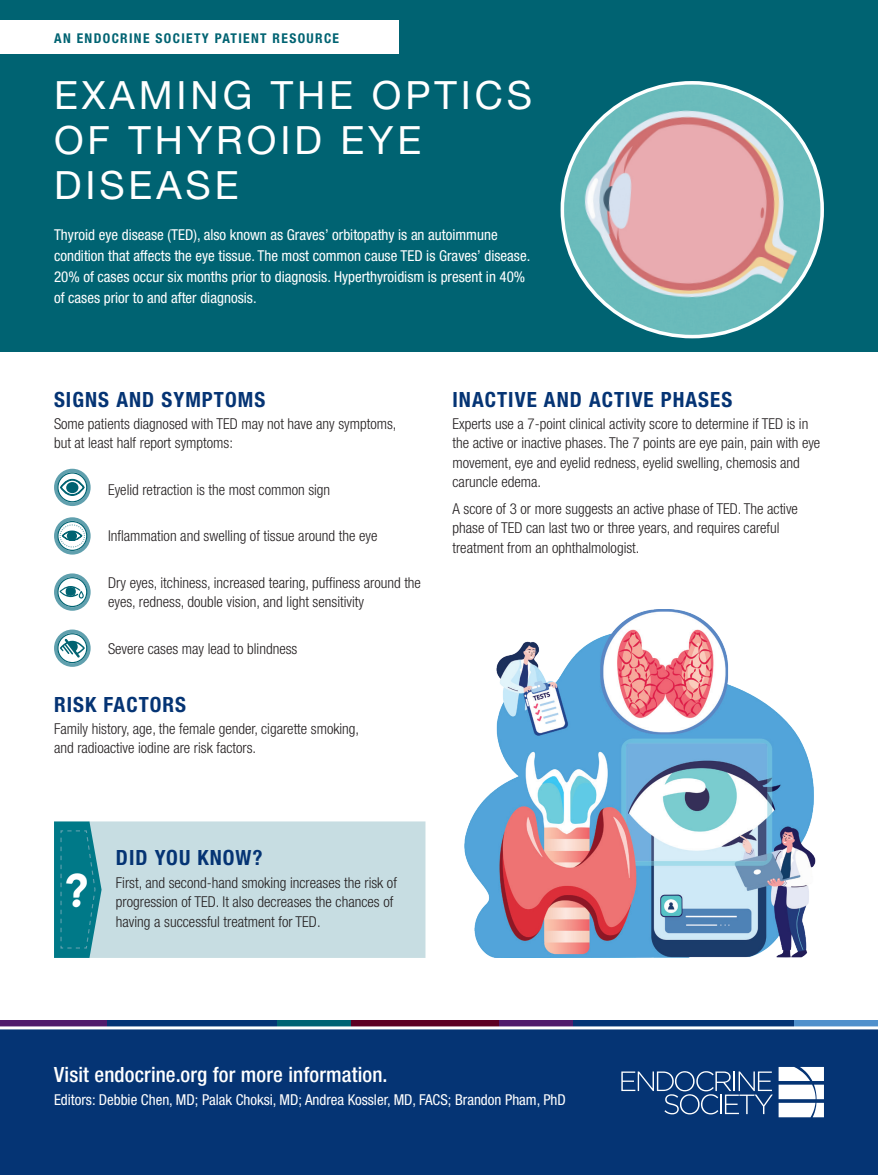
<style>
.page{position:relative;width:878px;height:1175px;background:#fff}
.page>*{position:absolute;margin:0;border:0;box-sizing:border-box;transform-origin:0 0}
.t1{font:800 45px "Avenir LT Std";color:#fff}
.Main_Header{font:39px/45px "Helvetica Neue LT Std";letter-spacing:.1em;color:#fff}
.Subheader{font:700 condensed 21px "Helvetica Neue LT Std";letter-spacing:.05em;color:#053474}
.Footer_Title{font:500 condensed 21px "Helvetica Neue LT Std";letter-spacing:.005em;color:#fff}
.text{font:300 condensed 15px/19.5px "Helvetica Neue LT Std";color:#231f20}
.Intro_Paragraph{font:condensed 15px/21px "Helvetica Neue LT Std";color:#fff}
.Footer_editor_text{font:condensed 15px "Helvetica Neue LT Std";color:#fff}
.An_Endocrine_Society{font:700 condensed 13.5px "Helvetica Neue LT Std";letter-spacing:.1em;color:#006372}
</style>
<div class="page">
<div style="left:0;top:0;width:878px;height:351px;background:#006372"></div>
<div style="left:0;top:1029px;width:878px;height:145px;background:#053474"></div>
<div style="left:0;top:1019px;width:107px;height:7px;background:#511b6c"></div>
<div style="left:351px;top:1019px;width:148px;height:7px;background:#5d0023"></div>
<div style="left:107px;top:1019px;width:170px;height:7px;background:#053474"></div>
<div style="left:277px;top:1019px;width:74px;height:7px;background:#006372"></div>
<div style="left:499px;top:1019px;width:74px;height:7px;background:#511b6c"></div>
<div style="left:573px;top:1019px;width:221px;height:7px;background:#053474"></div>
<div style="left:794px;top:1019px;width:84px;height:7px;background:#5090cc"></div>
<svg style="left:621px;top:1071px;width:151px;height:43px"></svg>
<svg style="left:778px;top:1066px;width:46px;height:51px;background:#cad4e1"></svg>
<div style="left:0;top:20px;width:398px;height:34px;background:#fff"></div>
<svg style="left:56px;top:519px;width:33px;height:34px"></svg>
<div style="left:54px;top:517px;width:37px;height:37px;border:4px solid #60a0ae;border-radius:50%"></div>
<svg style="left:60px;top:524px;width:25px;height:23px"></svg>
<div style="left:67px;top:531px;width:10px;height:9px;background:#006372;border-radius:50%"></div>
<div style="left:57px;top:521px;width:30px;height:30px;border:1px solid #006372;border-radius:50%"></div>
<svg style="left:56px;top:575px;width:33px;height:34px"></svg>
<div style="left:54px;top:573px;width:37px;height:38px;border:4px solid #60a0ae;border-radius:50%"></div>
<div style="left:57px;top:577px;width:30px;height:30px;border:1px solid #006372;border-radius:50%"></div>
<svg style="left:60px;top:586px;width:24px;height:12px"></svg>
<div style="left:66px;top:587px;width:9px;height:9px;background:#006372;border-radius:50%"></div>
<div style="left:102px;top:821px;width:323px;height:137px;background:#c7dde2"></div>
<svg style="left:54px;top:821px;width:48px;height:137px;background:#1e8795"></svg>
<img style="left:464px;top:609px;width:352px;height:349px">
<svg style="left:56px;top:631px;width:33px;height:34px"></svg>
<div style="left:54px;top:629px;width:37px;height:38px;border:4px solid #60a0ae;border-radius:50%"></div>
<div style="left:57px;top:633px;width:30px;height:30px;border:1px solid #006372;border-radius:50%"></div>
<svg style="left:60px;top:638px;width:25px;height:19px"></svg>
<svg style="left:56px;top:470px;width:33px;height:34px"></svg>
<div style="left:54px;top:469px;width:37px;height:37px;border:4px solid #60a0ae;border-radius:50%"></div>
<svg style="left:59px;top:478px;width:26px;height:18px"></svg>
<div style="left:66px;top:482px;width:12px;height:11px;background:#006372;border-radius:50%"></div>
<div style="left:57px;top:472px;width:30px;height:30px;border:1px solid #006372;border-radius:50%"></div>
<img style="left:565px;top:83px;width:257px;height:253px">
<p class="An_Endocrine_Society" style="left:54px;top:30px;width:286px">AN ENDOCRINE SOCIETY PATIENT RESOURCE</p>
<p class="Main_Header" style="left:54px;top:72px;width:479px">EXAMING THE OPTICS<br>OF THYROID EYE<br>DISEASE</p>
<p class="Intro_Paragraph" style="left:54px;top:224px;width:477px">Thyroid eye disease (TED), also known as Graves’ orbitopathy is an autoimmune condition that affects the eye tissue. The most common cause TED is Graves’ disease.<br>20% of cases occur six months prior to diagnosis. Hyperthyroidism is present in 40% of cases prior to and after diagnosis.</p>
<p class="Subheader" style="left:54px;top:386px;width:213px">SIGNS AND SYMPTOMS</p>
<p class="text" style="left:54px;top:414px;width:344px">Some patients diagnosed with TED may not have any symptoms, but at least half report symptoms:</p>
<p class="text" style="left:108px;top:480px;width:224px">Eyelid retraction is the most common sign</p>
<p class="text" style="left:108px;top:526px;width:271px">Inflammation and swelling of tissue around the eye</p>
<p class="text" style="left:108px;top:573px;width:314px">Dry eyes, itchiness, increased tearing, puffiness around the eyes, redness, double vision, and light sensitivity</p>
<p class="text" style="left:108px;top:639px;width:191px">Severe cases may lead to blindness</p>
<p class="Subheader" style="left:54px;top:691px;width:134px">RISK FACTORS</p>
<p class="text" style="left:54px;top:718px;width:307px">Family history, age, the female gender, cigarette smoking, and radioactive iodine are risk factors.</p>
<p class="Subheader" style="left:452px;top:386px;width:281px">INACTIVE AND ACTIVE PHASES</p>
<p class="text" style="left:452px;top:414px;width:369px">Experts use a 7-point clinical activity score to determine if TED is in the active or inactive phases. The 7 points are eye pain, pain with eye movement, eye and eyelid redness, eyelid swelling, chemosis and caruncle edema.</p>
<p class="text" style="left:452px;top:498px;width:347px">A score of 3 or more suggests an active phase of TED. The active phase of TED can last two or three years, and requires careful treatment from an ophthalmologist.</p>
<p class="t1" style="left:64px;top:864px;width:25px">?</p>
<p class="Subheader" style="left:116px;top:845px;width:148px">DID YOU KNOW?</p>
<p class="text" style="left:116px;top:872px;width:282px">First, and second-hand smoking increases the risk of progression of TED. It also decreases the chances of having a successful treatment for TED.</p>
<p class="Footer_Title" style="left:54px;top:1062px;width:335px">Visit endocrine.org for more information.</p>
<p class="Footer_editor_text" style="left:54px;top:1090px;width:513px">Editors: Debbie Chen, MD; Palak Choksi, MD; Andrea Kossler, MD, FACS; Brandon Pham, PhD</p>
</div>
